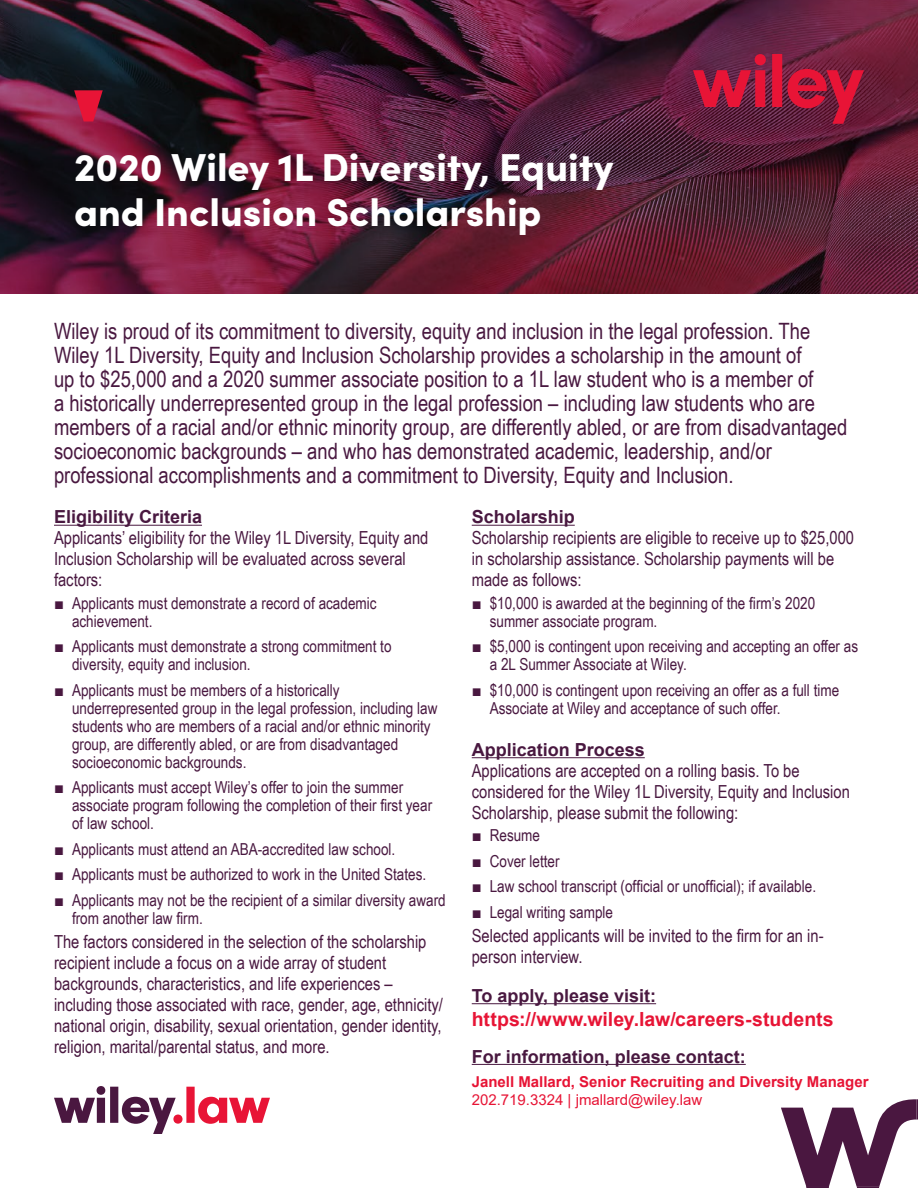
<style>
.page{position:relative;width:918px;height:1188px;background:#fff}
.page>*{position:absolute;margin:0;border:0;box-sizing:border-box;transform-origin:0 0}
.t1{font:900 39px/45px "Sofia Pro";color:#fff}
.t2{font:22.5px/24px "Arial Narrow";color:#491840}
.t3{font:700 19.5px "Arial";color:#e71435}
.t4{font:18px/21px "Arial Narrow";color:#491840}
.t5{font:700 18px "Arial";color:#491840}
.t6{font:16.5px/18px "Arial Narrow";color:#491840}
.t7{font:700 15px "Arial";color:#e71435}
.t8{font:15px "Arial";color:#e71435}
.s1{font-family:"Arial"}
</style>
<div class="page">
<hr style="left:54px;top:525px;width:148px;height:1px;background:#491840">
<hr style="left:472px;top:525px;width:103px;height:1px;background:#491840">
<hr style="left:472px;top:757px;width:173px;height:1px;background:#491840">
<hr style="left:472px;top:1003px;width:184px;height:1px;background:#491840">
<hr style="left:472px;top:1064px;width:274px;height:1px;background:#491840">
<svg style="left:0;top:0;width:918px;height:293px;background:#531c33"></svg>
<svg style="left:54px;top:1086px;width:216px;height:48px"></svg>
<svg style="left:781px;top:1099px;width:137px;height:89px"></svg>
<svg style="left:74px;top:90px;width:29px;height:32px"></svg>
<svg style="left:693px;top:54px;width:171px;height:70px;background:#911c3c"></svg>
<h1 class="t1" style="left:74px;top:141px;width:541px">2020 Wiley 1L Diversity, Equity and Inclusion Scholarship</h1>
<p class="t2" style="left:54px;top:318px;width:795px">Wiley is proud of its commitment to diversity, equity and inclusion in the legal profession. The Wiley 1L Diversity, Equity and Inclusion Scholarship provides a scholarship in the amount of<br>up to $25,000 and a 2020 summer associate position to a 1L law student who is a member of<br>a historically underrepresented group in the legal profession – including law students who are members of a racial and/or ethnic minority group, are differently abled, or are from disadvantaged socioeconomic backgrounds – and who has demonstrated academic, leadership, and/or professional accomplishments and a commitment to Diversity, Equity and Inclusion.</p>
<p class="t5" style="left:54px;top:504px;width:150px">Eligibility Criteria</p>
<p class="t4" style="left:54px;top:527px;width:376px">Applicants’ eligibility for the Wiley 1L Diversity, Equity and<br>Inclusion Scholarship will be evaluated across several factors:</p>
<p class="t6" style="left:72px;top:593px;width:306px;text-indent:-18px"><span class="s1">■</span> Applicants must demonstrate a record of academic achievement.</p>
<p class="t6" style="left:72px;top:637px;width:321px;text-indent:-18px"><span class="s1">■</span> Applicants must demonstrate a strong commitment to diversity, equity and inclusion.</p>
<p class="t6" style="left:72px;top:680px;width:367px;text-indent:-18px"><span class="s1">■</span> Applicants must be members of a historically underrepresented group in the legal profession, including law students who are members of a racial and/or ethnic minority group, are differently abled, or are from disadvantaged socioeconomic backgrounds.</p>
<p class="t6" style="left:72px;top:778px;width:362px;text-indent:-18px"><span class="s1">■</span> Applicants must accept Wiley’s offer to join the summer associate program following the completion of their first year of law school.</p>
<p class="t6" style="left:54px;top:839px;width:343px"><span class="s1">■</span> Applicants must attend an ABA-accredited law school.</p>
<p class="t6" style="left:54px;top:865px;width:374px"><span class="s1">■</span> Applicants must be authorized to work in the United States.</p>
<p class="t6" style="left:72px;top:890px;width:375px;text-indent:-18px"><span class="s1">■</span> Applicants may not be the recipient of a similar diversity award from another law firm.</p>
<p class="t4" style="left:54px;top:930px;width:390px">The factors considered in the selection of the scholarship recipient include a focus on a wide array of student backgrounds, characteristics, and life experiences – including those associated with race, gender, age, ethnicity/ national origin, disability, sexual orientation, gender identity, religion, marital/parental status, and more.</p>
<p class="t5" style="left:472px;top:504px;width:105px">Scholarship</p>
<p class="t4" style="left:472px;top:527px;width:384px">Scholarship recipients are eligible to receive up to $25,000 in scholarship assistance. Scholarship payments will be made as follows:</p>
<p class="t6" style="left:490px;top:593px;width:327px;text-indent:-18px"><span class="s1">■</span> $10,000 is awarded at the beginning of the firm’s 2020 summer associate program.</p>
<p class="t6" style="left:490px;top:637px;width:370px;text-indent:-18px"><span class="s1">■</span> $5,000 is contingent upon receiving and accepting an offer as a 2L Summer Associate at Wiley.</p>
<p class="t6" style="left:490px;top:680px;width:351px;text-indent:-18px"><span class="s1">■</span> $10,000 is contingent upon receiving an offer as a full time<br>Associate at Wiley and acceptance of such offer.</p>
<p class="t5" style="left:472px;top:737px;width:175px">Application Process</p>
<p class="t4" style="left:472px;top:759px;width:380px">Applications are accepted on a rolling basis. To be considered for the Wiley 1L Diversity, Equity and Inclusion<br>Scholarship, please submit the following:</p>
<p class="t6" style="left:472px;top:826px;width:70px"><span class="s1">■</span> Resume</p>
<p class="t6" style="left:472px;top:851px;width:89px"><span class="s1">■</span> Cover letter</p>
<p class="t6" style="left:472px;top:877px;width:346px"><span class="s1">■</span> Law school transcript (official or unofficial); if available.</p>
<p class="t6" style="left:472px;top:902px;width:143px"><span class="s1">■</span> Legal writing sample</p>
<p class="t4" style="left:472px;top:924px;width:353px">Selected applicants will be invited to the firm for an in&shy;person interview.</p>
<p class="t5" style="left:472px;top:983px;width:186px">To apply, please visit:</p>
<p class="t3" style="left:472px;top:1005px;width:364px">https://www.wiley.law/careers-students</p>
<p class="t5" style="left:472px;top:1043px;width:276px">For information, please contact:</p>
<p class="t7" style="left:472px;top:1071px;width:398px">Janell Mallard, Senior Recruiting and Diversity Manager</p>
<p class="t8" style="left:472px;top:1089px;width:232px">202.719.3324 | jmallard@wiley.law</p>
</div>
